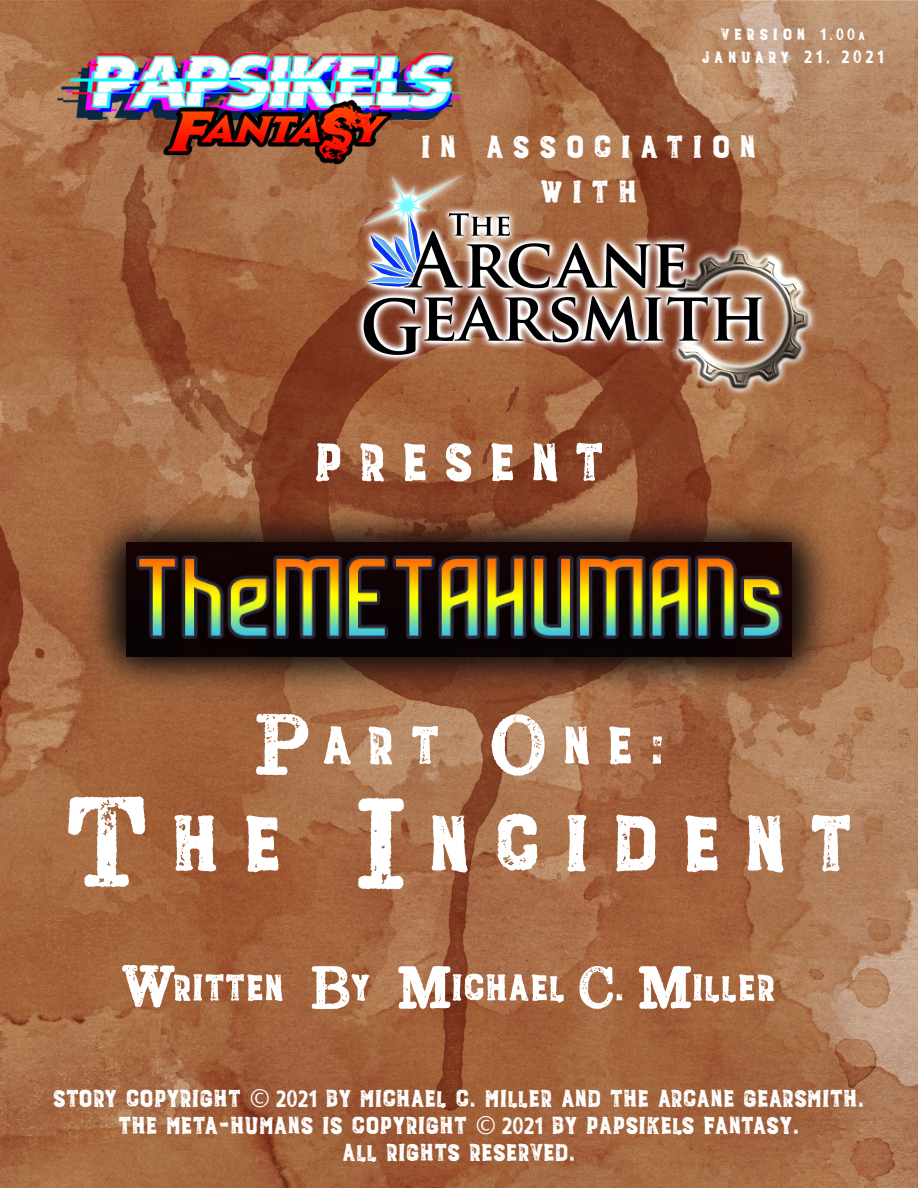
<style>
.page{position:relative;width:918px;height:1188px;background:#fff}
.page>*{position:absolute;margin:0;border:0;box-sizing:border-box;transform-origin:0 0}
.t1{font:115.05px "Aceof Spades";letter-spacing:.2em;color:#fff}
.t2{font:77.4px "Aceof Spades";letter-spacing:.2em;color:#fff}
.t3{font:54px "Aceof Spades";color:#fff}
.t4{font:45.15px/45.2px "Aceof Spades";letter-spacing:.2em;color:#fff;text-align:center}
.t5{font:34.5px/27px "Aceof Spades";color:#fff;text-align:center}
.t6{font:22.95px/23px "Aceof Spades";letter-spacing:.2em;color:#fff;text-align:center}
.s1{font-size:16.5px}
.s2{font-size:18px}
.s3{font-family:"Lucida Grande";font-size:24px}
.s4{font-size:24px}
</style>
<div class="page">
<img style="left:0;top:0;width:918px;height:1188px">
<img style="left:34px;top:16px;width:457px;height:165px">
<img style="left:75px;top:499px;width:768px;height:204px">
<img style="left:126px;top:542px;width:666px;height:114px">
<img style="left:354px;top:167px;width:465px;height:231px">
<img style="left:354px;top:169px;width:459px;height:223px">
<p class="t6" style="left:702px;top:21px;width:183px">version <span class="s1">1.00a </span>january <span class="s2">21, 2021</span></p>
<h3 class="t4" style="left:421px;top:122px;width:337px">in association with</h3>
<h2 class="t2" style="left:314px;top:419px;width:292px">present</h2>
<h2 class="t2" style="left:255px;top:702px;width:412px">Part One:</h2>
<h1 class="t1" style="left:67px;top:780px;width:788px">The Incident</h1>
<h3 class="t3" style="left:121px;top:958px;width:656px">Written By Michael C. Miller</h3>
<p class="t5" style="left:53px;top:1083px;width:813px">story copyright <span class="s3">©</span> <span class="s4">2021</span> by michael c. miller and the arcane gearsmith. the meta-humans is copyright <span class="s3">©</span> <span class="s4">2021</span> by papsikels fantasy.<br>all rights reserved.</p>
</div>
